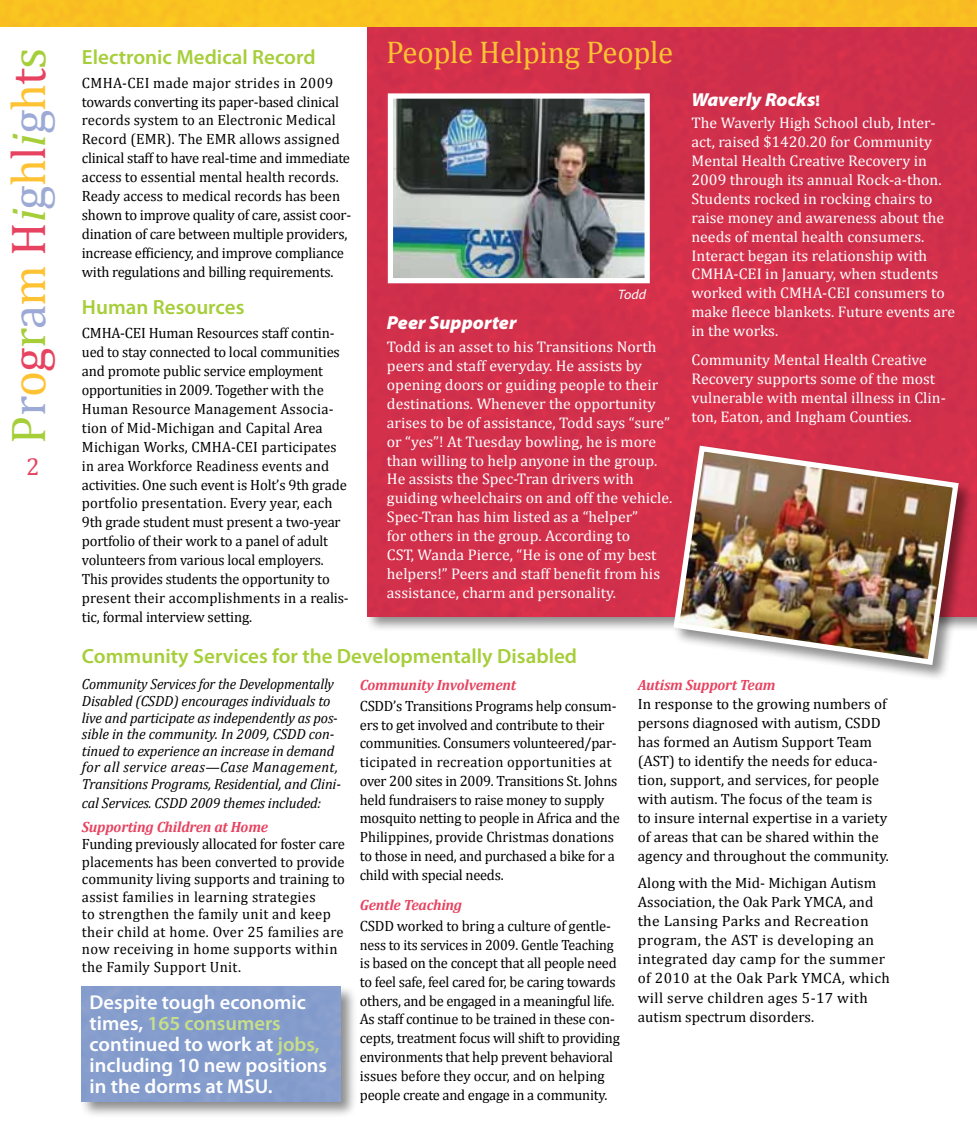
<style>
.page{position:relative;width:977px;height:1134px;background:#fff}
.page>*{position:absolute;margin:0;border:0;box-sizing:border-box;transform-origin:0 0}
.t1{font:49px "Cambria";letter-spacing:-.01em;color:#9daad6}
.t2{font:31.5px "Cambria";letter-spacing:-.01em;color:#fec232}
.t3{font:24.5px "Cambria";color:#e74360}
.t4{font:600 20.65px "Myriad Pro";color:#a6ce39}
.t5{font:600 20.12px/21px "Myriad Pro";color:#fff}
.t6{font:italic 900 18.9px "Myriad Pro";color:#fff}
.t7{font:15.4px/18.9px "Cambria";color:#fff}
.t8{font:14.88px/18.9px "Cambria";letter-spacing:-.01em;color:#000}
.t9{font:14.88px/19.1px "Cambria";letter-spacing:.015em;color:#000}
.t10{font:italic 700 14.88px "Cambria";letter-spacing:-.01em;color:#e74360}
.t11{font:italic 14.7px/16.6px "Cambria";letter-spacing:-.01em;color:#000;scale:.95 1}
.t12{font:italic 14.7px "Cambria";letter-spacing:-.01em;color:#000}
.t13{font:italic 13.65px "Myriad Pro";color:#fff}
.s1{color:#a6ce39}
.s2{color:#fec232}
.s3{color:#e74360}
.s4{font-style:italic;color:#a6ce39}
.s5{font-style:normal;font-size:15.4px}
.s6{color:#c8df88}
</style>
<div class="page">
<img style="left:368px;top:26px;width:608px;height:590px">
<div style="left:0;top:0;width:976px;height:26px;background:#f9c220"></div>
<img style="left:394px;top:99px;width:249px;height:178px">
<div style="left:388px;top:93px;width:261px;height:190px;border:5px solid #fff"></div>
<div style="left:671px;top:444px;width:303px;height:236px;background:#000;opacity:.45"></div>
<img style="left:670px;top:443px;width:291px;height:225px">
<div style="left:79px;top:985px;width:278px;height:133px;background:#000;opacity:.45"></div>
<div style="left:81px;top:987px;width:259px;height:115px;background:#859dcd"></div>
<h1 class="t1" style="left:0;top:444px;width:398px;rotate:-90deg"><span class="s1">P</span>r<span class="s2">o</span><span class="s3">g</span><span class="s1">r</span>a<span class="s2">m</span> <span class="s3">H</span><span class="s4">i</span>g<span class="s2">h</span><span class="s3">l</span><span class="s4">i</span>g<span class="s2">h</span><span class="s3">t</span><span class="s1">s</span></h1>
<h3 class="t3" style="left:26px;top:453px;width:15px">2</h3>
<h3 class="t4" style="left:82px;top:44px;width:235px">Electronic Medical Record</h3>
<p class="t8" style="left:82px;top:73px;width:271px">CMHA-CEI made major strides in 2009 towards converting its paper-based clinical records system to an Electronic Medical Record (EMR). The EMR allows assigned clinical staff to have real-time and immediate access to essential mental health records.<br>Ready access to medical records has been shown to improve quality of care, assist coor&shy;dination of care between multiple providers, increase efficiency, and improve compliance with regulations and billing requirements.</p>
<h3 class="t4" style="left:82px;top:294px;width:164px">Human Resources</h3>
<p class="t8" style="left:82px;top:324px;width:268px">CMHA-CEI Human Resources staff contin&shy;ued to stay connected to local communities and promote public service employment opportunities in 2009. Together with the Human Resource Management Associa&shy;tion of Mid-Michigan and Capital Area Michigan Works, CMHA-CEI participates in area Workforce Readiness events and activities. One such event is Holt’s 9th grade portfolio presentation. Every year, each 9th grade student must present a two-year portfolio of their work to a panel of adult volunteers from various local employers.<br>This provides students the opportunity to present their accomplishments in a realis&shy;tic, formal interview setting.</p>
<h2 class="t2" style="left:386px;top:34px;width:289px">People Helping People</h2>
<p class="t13" style="left:618px;top:286px;width:29px">Todd</p>
<p class="t6" style="left:387px;top:313px;width:131px">Peer Supporter</p>
<p class="t7" style="left:387px;top:337px;width:287px">Todd is an asset to his Transitions North peers and staff everyday. He assists by opening doors or guiding people to their destinations. Whenever the opportunity arises to be of assistance, Todd says “sure” or “yes”! At Tuesday bowling, he is more than willing to help anyone in the group.<br>He assists the Spec-Tran drivers with guiding wheelchairs on and off the vehicle.<br>Spec-Tran has him listed as a “helper”<br>for others in the group. According to<br>CST, Wanda Pierce, “He is one of my best helpers!” Peers and staff benefit from his assistance, charm and personality.</p>
<p class="t6" style="left:691px;top:89px;width:130px">Waverly Rocks<span class="s5">!</span></p>
<p class="t7" style="left:691px;top:114px;width:265px">The Waverly High School club, Inter&shy;act, raised $1420.20 for Community Mental Health Creative Recovery in 2009 through its annual Rock-a-thon.<br>Students rocked in rocking chairs to raise money and awareness about the needs of mental health consumers.<br>Interact began its relationship with CMHA-CEI in January, when students worked with CMHA-CEI consumers to make fleece blankets. Future events are in the works.</p>
<p class="t7" style="left:691px;top:350px;width:256px">Community Mental Health Creative Recovery supports some of the most vulnerable with mental illness in Clin&shy;ton, Eaton, and Ingham Counties.</p>
<h3 class="t4" style="left:82px;top:643px;width:496px">Community Services for the Developmentally Disabled</h3>
<p class="t11" style="left:82px;top:676px;width:274px">Community Services for the Developmentally Disabled (CSDD) encourages individuals to live and participate as independently as pos&shy;sible in the community. In 2009, CSDD con&shy;tinued to experience an increase in demand for all service areas—Case Management, Transitions Programs, Residential, and Clini-</p>
<p class="t12" style="left:82px;top:794px;width:241px">cal Services. CSDD 2009 themes included:</p>
<p class="t10" style="left:82px;top:818px;width:188px">Supporting Children at Home</p>
<p class="t9" style="left:82px;top:835px;width:264px;line-height:17.5px">Funding previously allocated for foster care placements has been converted to provide community living supports and training to assist families in learning strategies<br>to strengthen the family unit and keep their child at home. Over 25 families are now receiving in home supports within the Family Support Unit.</p>
<h3 class="t5" style="left:90px;top:992px;width:239px">Despite tough economic times, <span class="s6">165 consumers </span>continued to work at <span class="s6">jobs, </span>including 10 new positions in the dorms at MSU.</h3>
<p class="t10" style="left:360px;top:676px;width:158px">Community Involvement</p>
<p class="t8" style="left:360px;top:697px;width:261px">CSDD’s Transitions Programs help consum&shy;ers to get involved and contribute to their communities. Consumers volunteered/par&shy;ticipated in recreation opportunities at over 200 sites in 2009. Transitions St. Johns held fundraisers to raise money to supply mosquito netting to people in Africa and the Philippines, provide Christmas donations to those in need, and purchased a bike for a child with special needs.</p>
<p class="t10" style="left:360px;top:895px;width:104px">Gentle Teaching</p>
<p class="t8" style="left:360px;top:916px;width:261px">CSDD worked to bring a culture of gentle&shy;ness to its services in 2009. Gentle Teaching is based on the concept that all people need to feel safe, feel cared for, be caring towards others, and be engaged in a meaningful life.<br>As staff continue to be trained in these con&shy;cepts, treatment focus will shift to providing environments that help prevent behavioral issues before they occur, and on helping people create and engage in a community.</p>
<p class="t10" style="left:638px;top:676px;width:139px">Autism Support Team</p>
<p class="t8" style="left:638px;top:694px;width:252px">In response to the growing numbers of persons diagnosed with autism, CSDD has formed an Autism Support Team (AST) to identify the needs for educa&shy;tion, support, and services, for people with autism. The focus of the team is<br>to insure internal expertise in a variety of areas that can be shared within the agency and throughout the community.</p>
<p class="t9" style="left:638px;top:873px;width:253px">Along with the Mid- Michigan Autism Association, the Oak Park YMCA, and the Lansing Parks and Recreation program, the AST is developing an integrated day camp for the summer of 2010 at the Oak Park YMCA, which will serve children ages 5-17 with autism spectrum disorders.</p>
</div>
